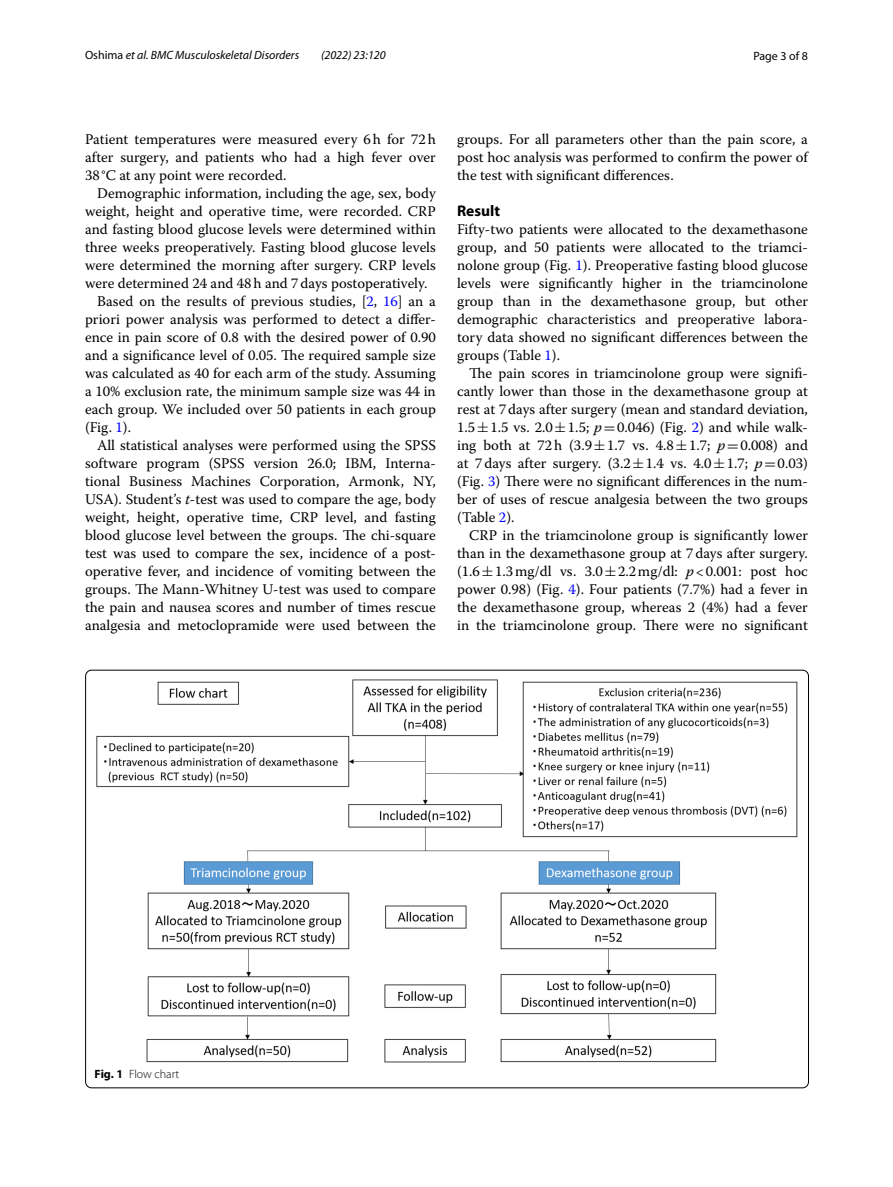
<style>
.page{position:relative;width:893px;height:1187px;background:#fff}
.page>*{position:absolute;margin:0;border:0;box-sizing:border-box;transform-origin:0 0}
.t1{font:700 15.45px "Myriad Pro";color:#000}
.t2{font:14.7px/18px "Warnock Pro";color:#000;text-align:justify}
.t3{font:italic 12px "Myriad Pro";color:#000}
.t4{font:300 12px "Myriad Pro";color:#000}
.t5{font:12px "Myriad Pro";color:#000}
.s1{font-style:normal}
.s2{color:#00f}
.s3{font-style:italic}
.s4{font-family:"MTSY"}
.s5{font-weight:700}
</style>
<div class="page">
<img style="left:97px;top:679px;width:700px;height:383px">
<p class="t3" style="left:85px;top:48px;width:216px"><span class="s1">Oshima</span> et al. BMC Musculoskeletal Disorders</p>
<p class="t3" style="left:321px;top:48px;width:66px">(2022) 23:120</p>
<p class="t5" style="left:753px;top:48px;width:56px">Page 3 of 8</p>
<p class="t2" style="left:85px;top:130px;width:352px">Patient temperatures were measured every 6h for 72h after surgery, and patients who had a high fever over 38°C at any point were recorded.</p>
<p class="t2" style="left:97px;top:184px;width:340px">Demographic information, including the age, sex, body</p>
<p class="t2" style="left:85px;top:202px;width:352px">weight, height and operative time, were recorded. CRP</p>
<p class="t2" style="left:85px;top:220px;width:352px">and fasting blood glucose levels were determined within</p>
<p class="t2" style="left:85px;top:238px;width:352px">three weeks preoperatively. Fasting blood glucose levels</p>
<p class="t2" style="left:85px;top:256px;width:352px">were determined the morning after surgery. CRP levels</p>
<p class="t2" style="left:85px;top:274px;width:344px">were determined 24 and 48h and 7days postoperatively.</p>
<p class="t2" style="left:97px;top:292px;width:340px">Based on the results of previous studies, [<span class="s2">2</span>, <span class="s2">16</span>] an a</p>
<p class="t2" style="left:85px;top:310px;width:352px">priori power analysis was performed to detect a differ-</p>
<p class="t2" style="left:85px;top:328px;width:352px">ence in pain score of 0.8 with the desired power of 0.90</p>
<p class="t2" style="left:85px;top:346px;width:352px">and a significance level of 0.05. The required sample size</p>
<p class="t2" style="left:85px;top:364px;width:352px">was calculated as 40 for each arm of the study. Assuming</p>
<p class="t2" style="left:85px;top:382px;width:352px">a 10% exclusion rate, the minimum sample size was 44 in</p>
<p class="t2" style="left:85px;top:400px;width:352px">each group. We included over 50 patients in each group</p>
<p class="t2" style="left:85px;top:418px;width:47px">(Fig. <span class="s2">1</span>).</p>
<p class="t2" style="left:97px;top:436px;width:340px">All statistical analyses were performed using the SPSS</p>
<p class="t2" style="left:85px;top:454px;width:352px">software program (SPSS version 26.0; IBM, Interna-</p>
<p class="t2" style="left:85px;top:472px;width:352px">tional Business Machines Corporation, Armonk, NY,</p>
<p class="t2" style="left:85px;top:490px;width:352px">USA). Student’s <span class="s3">t</span>-test was used to compare the age, body</p>
<p class="t2" style="left:85px;top:508px;width:352px">weight, height, operative time, CRP level, and fasting</p>
<p class="t2" style="left:85px;top:526px;width:352px">blood glucose level between the groups. The chi-square</p>
<p class="t2" style="left:85px;top:544px;width:352px">test was used to compare the sex, incidence of a post-</p>
<p class="t2" style="left:85px;top:562px;width:352px">operative fever, and incidence of vomiting between the</p>
<p class="t2" style="left:85px;top:580px;width:352px">groups. The Mann-Whitney U-test was used to compare</p>
<p class="t2" style="left:85px;top:598px;width:352px">the pain and nausea scores and number of times rescue</p>
<p class="t2" style="left:85px;top:616px;width:352px">analgesia and metoclopramide were used between the</p>
<p class="t2" style="left:457px;top:130px;width:352px">groups. For all parameters other than the pain score, a post hoc analysis was performed to confirm the power of the test with significant differences.</p>
<p class="t1" style="left:457px;top:200px;width:44px">Result</p>
<p class="t2" style="left:457px;top:220px;width:352px">Fifty-two patients were allocated to the dexamethasone group, and 50 patients were allocated to the triamci&shy;nolone group (Fig. <span class="s2">1</span>). Preoperative fasting blood glucose levels were significantly higher in the triamcinolone group than in the dexamethasone group, but other demographic characteristics and preoperative labora&shy;tory data showed no significant differences between the groups (Table <span class="s2">1</span>).</p>
<p class="t2" style="left:457px;top:364px;width:352px;text-indent:12px">The pain scores in triamcinolone group were signifi&shy;cantly lower than those in the dexamethasone group at rest at 7days after surgery (mean and standard deviation, 1.5<span class="s4">±</span>1.5 vs. 2.0<span class="s4">±</span>1.5; <span class="s3">p</span><span class="s4">=</span>0.046) (Fig. <span class="s2">2</span>) and while walk&shy;ing both at 72h (3.9<span class="s4">±</span>1.7 vs. 4.8<span class="s4">±</span>1.7; <span class="s3">p</span><span class="s4">=</span>0.008) and at 7days after surgery. (3.2<span class="s4">±</span>1.4 vs. 4.0<span class="s4">±</span>1.7; <span class="s3">p</span><span class="s4">=</span>0.03) (Fig. <span class="s2">3</span>) There were no significant differences in the num&shy;ber of uses of rescue analgesia between the two groups (Table <span class="s2">2</span>).</p>
<p class="t2" style="left:457px;top:526px;width:352px;text-indent:12px">CRP in the triamcinolone group is significantly lower than in the dexamethasone group at 7days after surgery. (1.6<span class="s4">±</span>1.3mg/dl vs. 3.0<span class="s4">±</span>2.2mg/dl: <span class="s3">p</span>&lt;0.001: post hoc power 0.98) (Fig. <span class="s2">4</span>). Four patients (7.7%) had a fever in the dexamethasone group, whereas 2 (4%) had a fever in the triamcinolone group. There were no significant</p>
<p class="t4" style="left:95px;top:1067px;width:86px"><span class="s5">Fig. 1</span> Flow chart</p>
</div>
